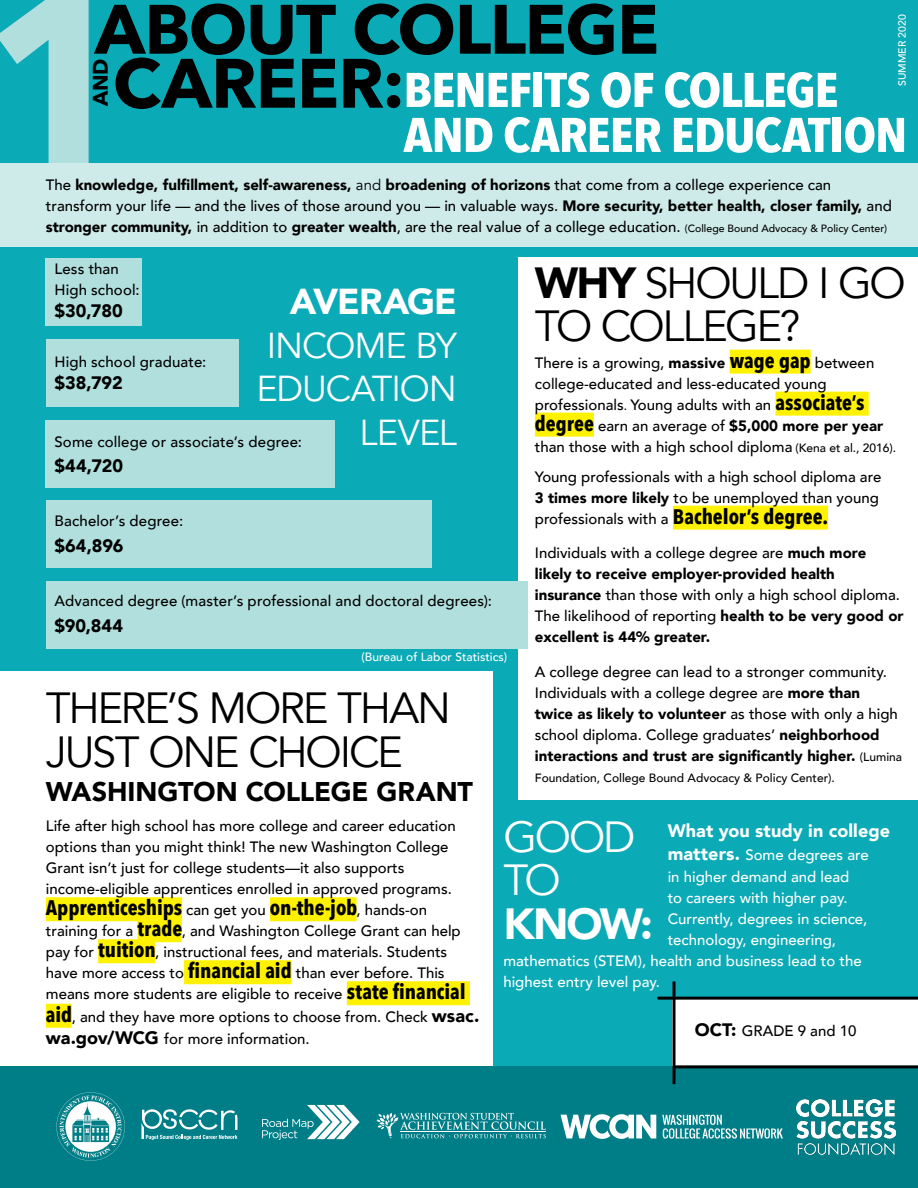
<style>
.page{position:relative;width:918px;height:1188px;background:#fff}
.page>*{position:absolute;margin:0;border:0;box-sizing:border-box;transform-origin:0 0}
.t1{font:700 238.5px "Avenir Next";color:#b0dfdd}
.t2{font:700 69px "Avenir Next";letter-spacing:-.02em;color:#000}
.t3{font:700 48px/45px "Avenir Next Condensed";letter-spacing:-.025em;color:#fff;scale:1.12 1}
.t4{font:43.5px/43.5px "Avenir";letter-spacing:-.05em;color:#000}
.t5{font:43.5px/43.5px "Avenir";letter-spacing:-.05em;color:#fff}
.t6{font:900 43.5px "Avenir";color:#fff}
.t7{font:36px/43.5px "Avenir";letter-spacing:-.03em;color:#fff;text-align:right}
.t8{font:900 36px "Avenir";letter-spacing:-.03em;color:#fff}
.t9{font:900 27px "Avenir";letter-spacing:-.005em;color:#000}
.t10{font:700 21px "Avenir Next Condensed";letter-spacing:-.005em;color:#000}
.t11{font:700 21px "Avenir Next";color:#000}
.t12{font:900 18px "Avenir";color:#000}
.t13{font:900 18px "Avenir";letter-spacing:.005em;color:#fff}
.t14{font:500 15px/21px "Avenir";color:#000}
.t15{font:900 15px/21px "Avenir";color:#000}
.t16{font:500 15px/22.5px "Avenir";color:#fff}
.t17{font:500 12px "Avenir";color:#000}
.t18{font:500 12px "Avenir";color:#fff}
.t19{font:500 10.5px "Avenir";color:#fff}
.s1{font-family:"Avenir Next";font-size:69px;color:#000}
.s2{font-weight:900}
.s3{font-weight:400}
.s4{font-size:10.5px}
.s5{font-family:"Avenir Next Condensed";font-weight:700;font-size:21px}
.s6{font-size:12px}
.s7{font-weight:500}
.s8{font-family:"Avenir";font-weight:500;font-size:15px}
.s9{font-weight:900;font-size:18px}
</style>
<div class="page">
<div style="left:0;top:0;width:918px;height:163px;background:#0baab7"></div>
<div style="left:0;top:163px;width:918px;height:85px;background:#ceebe9"></div>
<div style="left:0;top:248px;width:918px;height:940px;background:#0baab7"></div>
<div style="left:519px;top:258px;width:399px;height:542px;background:#fff"></div>
<div style="left:730px;top:350px;width:81px;height:24px;background:#fff200"></div>
<div style="left:775px;top:392px;width:94px;height:24px;background:#fff200"></div>
<div style="left:535px;top:413px;width:59px;height:24px;background:#fff200"></div>
<div style="left:673px;top:506px;width:155px;height:24px;background:#fff200"></div>
<div style="left:46px;top:259px;width:96px;height:67px;background:#b0dfdd"></div>
<div style="left:46px;top:339px;width:192px;height:68px;background:#b0dfdd"></div>
<div style="left:46px;top:420px;width:289px;height:67px;background:#b0dfdd"></div>
<div style="left:46px;top:500px;width:385px;height:68px;background:#b0dfdd"></div>
<div style="left:46px;top:581px;width:482px;height:68px;background:#b0dfdd"></div>
<div style="left:0;top:671px;width:492px;height:490px;background:#fff"></div>
<div style="left:0;top:1066px;width:918px;height:122px;background:#007e87"></div>
<div style="left:46px;top:897px;width:136px;height:24px;background:#fff200"></div>
<div style="left:270px;top:897px;width:87px;height:24px;background:#fff200"></div>
<div style="left:138px;top:918px;width:44px;height:24px;background:#fff200"></div>
<div style="left:98px;top:939px;width:57px;height:24px;background:#fff200"></div>
<div style="left:184px;top:960px;width:108px;height:24px;background:#fff200"></div>
<div style="left:347px;top:981px;width:123px;height:24px;background:#fff200"></div>
<div style="left:46px;top:1004px;width:26px;height:24px;background:#fff200"></div>
<div style="left:673px;top:997px;width:245px;height:69px;background:#fff"></div>
<hr style="left:658px;top:997px;width:260px;height:3px;background:#000">
<hr style="left:673px;top:981px;width:3px;height:103px;background:#000">
<hr style="left:675px;top:1065px;width:243px;height:3px;background:#000">
<svg style="left:262px;top:1105px;width:98px;height:35px"></svg>
<svg style="left:560px;top:1114px;width:96px;height:25px"></svg>
<svg style="left:662px;top:1115px;width:121px;height:24px"></svg>
<svg style="left:377px;top:1113px;width:169px;height:26px"></svg>
<svg style="left:141px;top:1109px;width:97px;height:31px"></svg>
<svg style="left:56px;top:1092px;width:69px;height:69px"></svg>
<img style="left:796px;top:1099px;width:99px;height:56px">
<h1 class="t1" style="left:-19px;top:-126px;width:156px">1</h1>
<h2 class="t2" style="left:95px;top:-30px;width:566px">ABOUT COLLEGE</h2>
<p class="t19" style="left:893px;top:86px;width:73px;rotate:-90deg">SUMMER 2020</p>
<h3 class="t3" style="left:403px;top:67px;width:452px;text-indent:-291px"><span class="s1">CAREER:</span>BENEFITS OF COLLEGE<br>AND CAREER EDUCATION</h3>
<p class="t14" style="left:46px;top:174px;width:847px">The <span class="s2">knowledge, fulfillment, self-awareness,</span> <span class="s3">and</span> <span class="s2">broadening of horizons</span> that come from a college experience can transform your life — and the lives of those around you — in valuable ways. <span class="s2">More security, better health, closer family,</span> and <span class="s2">stronger community,</span> in addition to <span class="s2">greater wealth</span>, are the real value of a college education. <span class="s4">(College Bound Advocacy &amp; Policy Center)</span></p>
<h3 class="t11" style="left:82px;top:106px;width:49px;rotate:-90deg">AND</h3>
<p class="t14" style="left:54px;top:257px;width:87px">Less than<br>High school:</p>
<p class="t12" style="left:54px;top:296px;width:70px">$30,780</p>
<p class="t14" style="left:54px;top:350px;width:153px">High school graduate:</p>
<p class="t12" style="left:54px;top:368px;width:70px">$38,792</p>
<h3 class="t8" style="left:290px;top:271px;width:169px">AVERAGE</h3>
<h3 class="t7" style="left:256px;top:324px;width:202px">INCOME BY<br>EDUCATION<br>LEVEL</h3>
<p class="t14" style="left:54px;top:430px;width:249px">Some college or associate’s degree:</p>
<p class="t12" style="left:54px;top:450px;width:70px">$44,720</p>
<p class="t14" style="left:54px;top:510px;width:130px">Bachelor’s degree:</p>
<p class="t12" style="left:54px;top:530px;width:70px">$64,896</p>
<p class="t14" style="left:54px;top:590px;width:439px">Advanced degree (master’s professional and doctoral degrees):</p>
<p class="t12" style="left:54px;top:610px;width:70px">$90,844</p>
<p class="t18" style="left:362px;top:646px;width:147px">(Bureau of Labor Statistics)</p>
<h3 class="t4" style="left:46px;top:687px;width:407px">THERE’S MORE THAN<br>JUST ONE CHOICE</h3>
<h3 class="t9" style="left:46px;top:769px;width:429px">WASHINGTON COLLEGE GRANT</h3>
<h3 class="t4" style="left:535px;top:262px;width:372px"><span class="s2">WHY</span> SHOULD I GO<br>TO COLLEGE?</h3>
<p class="t14" style="left:535px;top:351px;width:363px">There is a growing, <span class="s2">massive</span> <span class="s5">wage gap</span> between college-educated and less-educated young professionals<span class="s6">.</span> Young adults with an <span class="s5">associate’s degree</span> earn an average of <span class="s2">$5,000 more per year </span>than those with a high school diploma <span class="s6">(Kena et al., 2016).</span></p>
<p class="t14" style="left:535px;top:465px;width:348px">Young professionals with a high school diploma are<br><span class="s2">3 times more likely</span> to be unemployed than young professionals with a <span class="s5">Bachelor’s degree.</span></p>
<p class="t15" style="left:535px;top:542px;width:370px"><span class="s7">Individuals with a college degree are</span> much more likely to receive employer-provided health insurance <span class="s7">than those with only a high school diploma.<br>The likelihood of reporting</span> health to be very good or excellent is 44% greater.</p>
<p class="t14" style="left:535px;top:660px;width:369px">A college degree can lead to a stronger community.<br>Individuals with a college degree are <span class="s2">more than twice as likely to volunteer</span> as those with only a high school diploma. College graduates’ <span class="s2">neighborhood interactions and trust are significantly higher.</span> <span class="s6">(Lumina</span></p>
<p class="t17" style="left:535px;top:767px;width:301px">Foundation, College Bound Advocacy &amp; Policy Center).</p>
<p class="t14" style="left:46px;top:815px;width:411px">Life after high school has more college and career education options than you might think! The new Washington College Grant isn’t just for college students—it also supports income-eligible apprentices enrolled in approved programs.</p>
<h3 class="t10" style="left:46px;top:895px;width:383px">Apprenticeships <span class="s8">can get you</span> on-the-job<span class="s8">, hands-on</span></h3>
<p class="t14" style="left:46px;top:920px;width:421px">training for a <span class="s5">trade</span>, and Washington College Grant can help pay for <span class="s5">tuition</span>, instructional fees, and materials. Students have more access to <span class="s5">financial aid</span> than ever before. This means more students are eligible to receive <span class="s5">state financial</span></p>
<p class="t14" style="left:46px;top:1004px;width:435px;line-height:22.5px"><span class="s5">aid</span>, and they have more options to choose from. Check <span class="s9">wsac. wa.gov/WCG</span> for more information.</p>
<h3 class="t5" style="left:503px;top:816px;width:134px">GOOD<br>TO</h3>
<h3 class="t6" style="left:503px;top:886px;width:151px">KNOW:</h3>
<p class="t13" style="left:668px;top:816px;width:224px">What you study in college</p>
<p class="t16" style="left:668px;top:843px;width:203px"><span class="s9">matters.</span> Some degrees are in higher demand and lead</p>
<p class="t16" style="left:668px;top:886px;width:182px">to careers with higher pay.</p>
<p class="t16" style="left:668px;top:907px;width:201px">Currently, degrees in science,</p>
<p class="t16" style="left:668px;top:928px;width:170px">technology, engineering,</p>
<p class="t16" style="left:503px;top:949px;width:360px">mathematics (STEM), health and business lead to the</p>
<p class="t16" style="left:503px;top:970px;width:158px">highest entry level pay.</p>
<p class="t14" style="left:695px;top:1020px;width:163px"><span class="s9">OCT:</span> GRADE 9 and 10</p>
</div>
